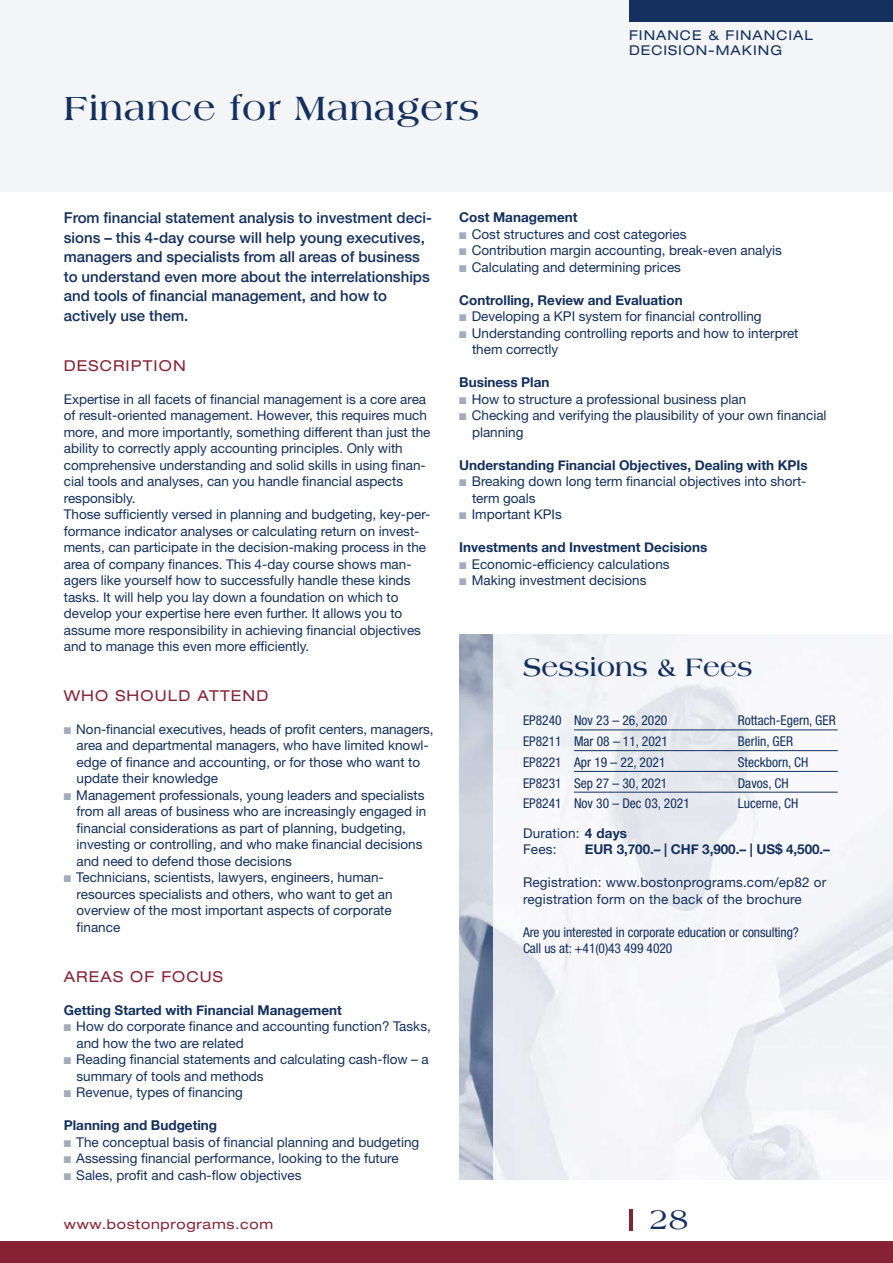
<style>
.page{position:relative;width:893px;height:1263px;background:#fff}
.page>*{position:absolute;margin:0;border:0;box-sizing:border-box;transform-origin:0 0}
.t1{font:700 36px "Americana";letter-spacing:.025em;color:#13305e}
.t2{font:30px "Americana";color:#13305e}
.t3{font:700 27px "Americana";color:#13305e}
.t4{font:500 15px/19.5px "Helvetica Neue";color:#13305e}
.t5{font:expanded 15px "Helvetica Neue";letter-spacing:.075em;color:#872235}
.t6{font:13.5px/16.5px "Helvetica Neue";color:#13305e}
.t7{font:condensed 13.5px/16.5px "Helvetica Neue";color:#13305e}
.t8{font:700 13.5px "Helvetica Neue";color:#13305e}
.t9{font:expanded 13.5px/15px "Helvetica Neue";letter-spacing:.075em;color:#13305e}
.t10{font:expanded 13.5px "Helvetica Neue";letter-spacing:.05em;color:#872235}
.s1{color:#a1acbe}
.s2{font-weight:700}
</style>
<div class="page">
<div style="left:0;top:0;width:893px;height:191px;background:#f3f5f7"></div>
<div style="left:0;top:1242px;width:893px;height:21px;background:#872235"></div>
<hr style="left:629px;top:1209px;width:3px;height:21px;background:#872235">
<div style="left:629px;top:0;width:264px;height:21px;background:#13305e"></div>
<img style="left:459px;top:635px;width:34px;height:544px">
<hr style="left:574px;top:729px;width:264px;height:1px;background:#13305e">
<hr style="left:574px;top:750px;width:264px;height:1px;background:#13305e">
<hr style="left:574px;top:771px;width:264px;height:1px;background:#13305e">
<hr style="left:574px;top:792px;width:264px;height:1px;background:#13305e">
<p class="t1" style="left:64px;top:94px;width:417px">Finance for Managers</p>
<p class="t9" style="left:629px;top:29px;width:185px">FINANCE &amp; FINANCIAL<br>DECISION-MAKING</p>
<p class="t4" style="left:64px;top:208px;width:370px">From financial statement analysis to investment deci&shy;sions – this 4-day course will help young executives, managers and specialists from all areas of business to understand even more about the interrelationships and tools of financial management, and how to actively use them.</p>
<p class="t5" style="left:64px;top:360px;width:124px">DESCRIPTION</p>
<p class="t6" style="left:64px;top:392px;width:368px">Expertise in all facets of financial management is a core area of result-oriented management. However, this requires much more, and more importantly, something different than just the ability to correctly apply accounting principles. Only with comprehensive understanding and solid skills in using finan&shy;cial tools and analyses, can you handle financial aspects responsibly.</p>
<p class="t6" style="left:64px;top:508px;width:368px">Those sufficiently versed in planning and budgeting, key-per&shy;formance indicator analyses or calculating return on invest&shy;ments, can participate in the decision-making process in the area of company finances. This 4-day course shows man&shy;agers like yourself how to successfully handle these kinds tasks. It will help you lay down a foundation on which to develop your expertise here even further. It allows you to assume more responsibility in achieving financial objectives and to manage this even more efficiently.</p>
<p class="t5" style="left:64px;top:690px;width:206px">WHO SHOULD ATTEND</p>
<p class="t6" style="left:77px;top:722px;width:358px;text-indent:-13px"><span class="s1">■</span> Non-financial executives, heads of profit centers, managers, area and departmental managers, who have limited knowl&shy;edge of finance and accounting, or for those who want to update their knowledge</p>
<p class="t6" style="left:77px;top:788px;width:351px;text-indent:-13px"><span class="s1">■</span> Management professionals, young leaders and specialists from all areas of business who are increasingly engaged in financial considerations as part of planning, budgeting, investing or controlling, and who make financial decisions and need to defend those decisions</p>
<p class="t6" style="left:77px;top:871px;width:318px;text-indent:-13px"><span class="s1">■</span> Technicians, scientists, lawyers, engineers, human&shy;resources specialists and others, who want to get an overview of the most important aspects of corporate finance</p>
<p class="t5" style="left:64px;top:970px;width:161px">AREAS OF FOCUS</p>
<p class="t8" style="left:64px;top:1001px;width:280px">Getting Started with Financial Management</p>
<p class="t6" style="left:77px;top:1019px;width:356px;text-indent:-13px"><span class="s1">■</span> How do corporate finance and accounting function? Tasks, and how the two are related</p>
<p class="t6" style="left:77px;top:1052px;width:354px;text-indent:-13px"><span class="s1">■</span> Reading financial statements and calculating cash-flow – a summary of tools and methods</p>
<p class="t6" style="left:64px;top:1085px;width:181px"><span class="s1">■</span> Revenue, types of financing</p>
<p class="t8" style="left:64px;top:1117px;width:155px">Planning and Budgeting</p>
<p class="t6" style="left:64px;top:1135px;width:357px"><span class="s1">■</span> The conceptual basis of financial planning and budgeting</p>
<p class="t6" style="left:64px;top:1151px;width:336px"><span class="s1">■</span> Assessing financial performance, looking to the future</p>
<p class="t6" style="left:64px;top:1168px;width:239px"><span class="s1">■</span> Sales, profit and cash-flow objectives</p>
<p class="t8" style="left:459px;top:209px;width:120px">Cost Management</p>
<p class="t6" style="left:459px;top:227px;width:229px"><span class="s1">■</span> Cost structures and cost categories</p>
<p class="t6" style="left:459px;top:244px;width:324px"><span class="s1">■</span> Contribution margin accounting, break-even analyis</p>
<p class="t6" style="left:459px;top:260px;width:223px"><span class="s1">■</span> Calculating and determining prices</p>
<p class="t8" style="left:459px;top:292px;width:225px">Controlling, Review and Evaluation</p>
<p class="t6" style="left:459px;top:310px;width:304px"><span class="s1">■</span> Developing a KPI system for financial controlling</p>
<p class="t6" style="left:472px;top:326px;width:328px;text-indent:-13px"><span class="s1">■</span> Understanding controlling reports and how to interpret them correctly</p>
<p class="t8" style="left:459px;top:374px;width:92px">Business Plan</p>
<p class="t6" style="left:459px;top:392px;width:288px"><span class="s1">■</span> How to structure a professional business plan</p>
<p class="t6" style="left:472px;top:409px;width:356px;text-indent:-13px"><span class="s1">■</span> Checking and verifying the plausibility of your own financial planning</p>
<p class="t8" style="left:459px;top:457px;width:350px">Understanding Financial Objectives, Dealing with KPIs</p>
<p class="t6" style="left:472px;top:475px;width:336px;text-indent:-13px"><span class="s1">■</span> Breaking down long term financial objectives into short&shy;term goals</p>
<p class="t6" style="left:459px;top:508px;width:104px"><span class="s1">■</span> Important KPIs</p>
<p class="t8" style="left:459px;top:539px;width:250px">Investments and Investment Decisions</p>
<p class="t6" style="left:459px;top:557px;width:212px"><span class="s1">■</span> Economic-efficiency calculations</p>
<p class="t6" style="left:459px;top:574px;width:189px"><span class="s1">■</span> Making investment decisions</p>
<p class="t3" style="left:523px;top:656px;width:231px">Sessions &amp; Fees</p>
<p class="t7" style="left:523px;top:713px;width:146px">EP8240 Nov 23 – 26, 2020</p>
<p class="t7" style="left:738px;top:713px;width:99px">Rottach-Egern, GER</p>
<p class="t7" style="left:523px;top:734px;width:146px">EP8211 Mar 08 – 11, 2021</p>
<p class="t7" style="left:738px;top:734px;width:57px">Berlin, GER</p>
<p class="t7" style="left:523px;top:755px;width:144px">EP8221 Apr 19 – 22, 2021</p>
<p class="t7" style="left:738px;top:755px;width:72px">Steckborn, CH</p>
<p class="t7" style="left:523px;top:776px;width:146px">EP8231 Sep 27 – 30, 2021</p>
<p class="t7" style="left:738px;top:776px;width:52px">Davos, CH</p>
<p class="t7" style="left:523px;top:796px;width:168px">EP8241 Nov 30 – Dec 03, 2021</p>
<p class="t7" style="left:738px;top:796px;width:62px">Lucerne, CH</p>
<p class="t6" style="left:523px;top:826px;width:106px">Duration: <span class="s2">4 days</span></p>
<p class="t6" style="left:523px;top:842px;width:35px">Fees:</p>
<p class="t8" style="left:585px;top:841px;width:247px">EUR 3,700.– | CHF 3,900.– | US$ 4,500.–</p>
<p class="t6" style="left:523px;top:875px;width:305px">Registration: www.bostonprograms.com/ep82 or registration form on the back of the brochure</p>
<p class="t7" style="left:523px;top:925px;width:277px">Are you interested in corporate education or consulting?<br>Call us at: +41(0)43 499 4020</p>
<p class="t10" style="left:64px;top:1219px;width:211px">www.bostonprograms.com</p>
<p class="t2" style="left:649px;top:1208px;width:40px">28</p>
</div>
